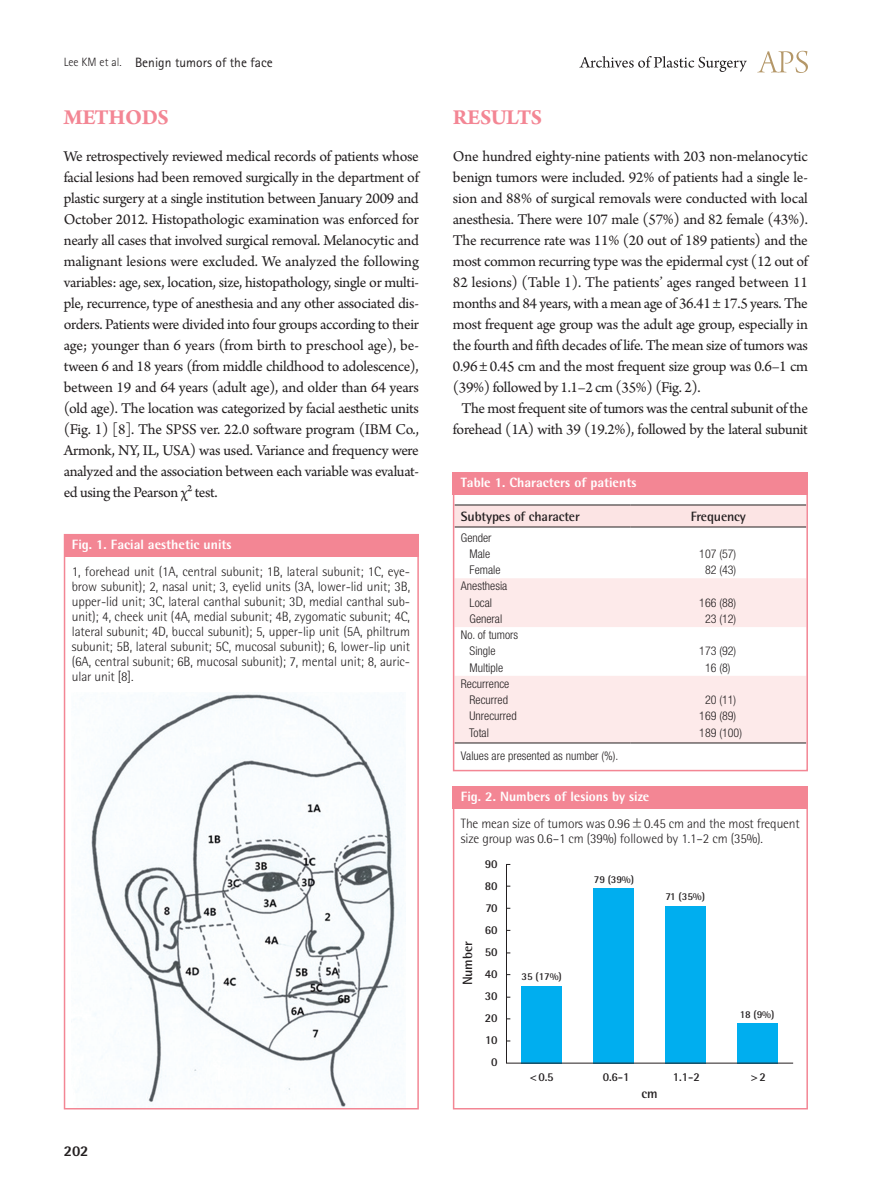
<style>
.page{position:relative;width:893px;height:1191px;background:#fff}
.page>*{position:absolute;margin:0;border:0;box-sizing:border-box;transform-origin:0 0}
.대제목{font:700 22.5px "Arno Pro";letter-spacing:-.02em;color:#f38694}
.본문{font:15.75px/21px "Arno Pro";letter-spacing:-.025em;color:#231f20;text-align:justify}
.t1{font:800 15px "Rotis Semi Sans Std";color:#231f20}
.그림설명{font:300 13.5px/15px "Rotis Semi Sans Std";letter-spacing:-.01em;color:#231f20;text-align:justify}
.표그림제목{font:800 13.5px "Rotis Semi Sans Std";color:#fff}
.하시라_제목{font:13.5px "Rotis Sans Serif Std";color:#231f20}
.표열제목{font:700 13.5px "Rotis Semi Sans Std";letter-spacing:-.01em;color:#231f20}
.그림지문{font:700 13.5px "Rotis Semi Sans Std";letter-spacing:-.01em;color:#231f20}
.표본문{font:300 condensed 12px "Helvetica Neue LT Std";color:#231f20}
.그림지문-2{font:700 12px "Rotis Semi Sans Std";letter-spacing:-.01em;color:#231f20}
.표주석{font:300 condensed 12px "Helvetica Neue LT Std";color:#231f20}
.그림지문-3{font:700 10.5px "Rotis Semi Sans Std";letter-spacing:-.01em;color:#231f20}
.s1{font-weight:300;font-size:12px}
.s2{font-family:"Dotum";font-weight:400}
</style>
<div class="page">
<svg style="left:757px;top:51px;width:51px;height:22px"></svg>
<svg style="left:579px;top:56px;width:168px;height:16px"></svg>
<img style="left:73px;top:692px;width:330px;height:414px">
<div style="left:64px;top:534px;width:355px;height:575px;border:2px solid #f38694"></div>
<div style="left:64px;top:534px;width:354px;height:22px;background:#f38694"></div>
<svg style="left:456px;top:505px;width:349px;height:23px;background:#f2dbdb"></svg>
<svg style="left:456px;top:578px;width:349px;height:164px;fill:#fdeaea"></svg>
<hr style="left:455px;top:504px;width:175px;height:1px;background:#231f20">
<hr style="left:630px;top:504px;width:176px;height:1px;background:#231f20">
<hr style="left:455px;top:526px;width:175px;height:1px;background:#231f20">
<hr style="left:630px;top:526px;width:176px;height:1px;background:#231f20">
<hr style="left:455px;top:742px;width:175px;height:1px;background:#231f20">
<hr style="left:630px;top:742px;width:176px;height:1px;background:#231f20">
<div style="left:453px;top:472px;width:355px;height:23px;background:#f38694"></div>
<div style="left:453px;top:472px;width:355px;height:299px;border:2px solid #f38694"></div>
<div style="left:453px;top:786px;width:355px;height:323px;border:2px solid #f38694"></div>
<div style="left:453px;top:786px;width:355px;height:22px;background:#f38694"></div>
<svg style="left:506px;top:864px;width:288px;height:199px"></svg>
<p class="하시라_제목" style="left:64px;top:54px;width:210px"><span class="s1">Lee KM et al.</span> Benign tumors of the face</p>
<p class="대제목" style="left:64px;top:105px;width:107px">METHODS</p>
<p class="본문" style="left:64px;top:147px;width:357px">We retrospectively reviewed medical records of patients whose facial lesions had been removed surgically in the department of plastic surgery at a single institution between January 2009 and October 2012. Histopathologic examination was enforced for nearly all cases that involved surgical removal. Melanocytic and malignant lesions were excluded. We analyzed the following variables: age, sex, location, size, histopathology, single or multi&shy;ple, recurrence, type of anesthesia and any other associated dis&shy;orders. Patients were divided into four groups according to their age; younger than 6 years (from birth to preschool age), be&shy;tween 6 and 18 years (from middle childhood to adolescence), between 19 and 64 years (adult age), and older than 64 years (old age). The location was categorized by facial aesthetic units (Fig. 1) [8]. The SPSS ver. 22.0 software program (IBM Co., Armonk, NY, IL, USA) was used. Variance and frequency were analyzed and the association between each variable was evaluat&shy;ed using the Pearson χ² test.</p>
<p class="표그림제목" style="left:72px;top:535px;width:161px">Fig. 1. Facial aesthetic units</p>
<p class="그림설명" style="left:72px;top:563px;width:340px">1, forehead unit (1A, central subunit; 1B, lateral subunit; 1C, eye&shy;brow subunit); 2, nasal unit; 3, eyelid units (3A, lower-lid unit; 3B, upper-lid unit; 3C, lateral canthal subunit; 3D, medial canthal sub&shy;unit); 4, cheek unit (4A, medial subunit; 4B, zygomatic subunit; 4C, lateral subunit; 4D, buccal subunit); 5, upper-lip unit (5A, philtrum subunit; 5B, lateral subunit; 5C, mucosal subunit); 6, lower-lip unit (6A, central subunit; 6B, mucosal subunit); 7, mental unit; 8, auric&shy;ular unit [8].</p>
<p class="t1" style="left:64px;top:1141px;width:26px">202</p>
<p class="대제목" style="left:453px;top:105px;width:91px">RESULTS</p>
<p class="본문" style="left:453px;top:147px;width:357px">One hundred eighty-nine patients with 203 non-melanocytic benign tumors were included. 92% of patients had a single le&shy;sion and 88% of surgical removals were conducted with local anesthesia. There were 107 male (57%) and 82 female (43%).<br>The recurrence rate was 11% (20 out of 189 patients) and the most common recurring type was the epidermal cyst (12 out of 82 lesions) (Table 1). The patients’ ages ranged between 11 months and 84 years, with a mean age of 36.41 ± 17.5 years. The most frequent age group was the adult age group, especially in the fourth and fifth decades of life. The mean size of tumors was 0.96 ± 0.45 cm and the most frequent size group was 0.6–1 cm (39%) followed by 1.1–2 cm (35%) (Fig. 2).</p>
<p class="본문" style="left:453px;top:399px;width:357px;text-align:center">The most frequent site of tumors was the central subunit of the forehead (1A) with 39 (19.2%), followed by the lateral subunit</p>
<p class="표그림제목" style="left:461px;top:474px;width:177px">Table 1. Characters of patients</p>
<p class="표열제목" style="left:461px;top:508px;width:120px">Subtypes of character</p>
<p class="표열제목" style="left:691px;top:508px;width:57px">Frequency</p>
<p class="표본문" style="left:461px;top:530px;width:32px">Gender</p>
<p class="표본문" style="left:470px;top:547px;width:22px">Male</p>
<p class="표본문" style="left:699px;top:547px;width:39px">107 (57)</p>
<p class="표본문" style="left:470px;top:563px;width:32px">Female</p>
<p class="표본문" style="left:705px;top:563px;width:33px">82 (43)</p>
<p class="표본문" style="left:461px;top:579px;width:48px">Anesthesia</p>
<p class="표본문" style="left:470px;top:595px;width:24px">Local</p>
<p class="표본문" style="left:699px;top:595px;width:39px">166 (88)</p>
<p class="표본문" style="left:470px;top:612px;width:34px">General</p>
<p class="표본문" style="left:705px;top:612px;width:33px">23 (12)</p>
<p class="표본문" style="left:461px;top:628px;width:59px">No. of tumors</p>
<p class="표본문" style="left:470px;top:644px;width:27px">Single</p>
<p class="표본문" style="left:699px;top:644px;width:39px">173 (92)</p>
<p class="표본문" style="left:470px;top:660px;width:35px">Multiple</p>
<p class="표본문" style="left:705px;top:660px;width:27px">16 (8)</p>
<p class="표본문" style="left:461px;top:677px;width:50px">Recurrence</p>
<p class="표본문" style="left:470px;top:693px;width:40px">Recurred</p>
<p class="표본문" style="left:705px;top:693px;width:33px">20 (11)</p>
<p class="표본문" style="left:470px;top:709px;width:49px">Unrecurred</p>
<p class="표본문" style="left:699px;top:709px;width:39px">169 (89)</p>
<p class="표본문" style="left:469px;top:725px;width:21px">Total</p>
<p class="표본문" style="left:699px;top:725px;width:44px">189 (100)</p>
<p class="표주석" style="left:461px;top:748px;width:159px">Values are presented as number (%).</p>
<p class="표그림제목" style="left:461px;top:787px;width:190px">Fig. 2. Numbers of lesions by size</p>
<p class="그림설명" style="left:461px;top:816px;width:340px">The mean size of tumors was 0.96<span class="s2">±</span>0.45 cm and the most frequent size group was 0.6–1 cm (39%) followed by 1.1–2 cm (35%).</p>
<p class="그림지문" style="left:459px;top:985px;width:45px;rotate:-90deg">Number</p>
<p class="그림지문-2" style="left:485px;top:856px;width:14px">90</p>
<p class="그림지문-2" style="left:485px;top:878px;width:14px">80</p>
<p class="그림지문-2" style="left:485px;top:900px;width:14px">70</p>
<p class="그림지문-2" style="left:485px;top:922px;width:14px">60</p>
<p class="그림지문-2" style="left:485px;top:944px;width:14px">50</p>
<p class="그림지문-2" style="left:485px;top:966px;width:14px">40</p>
<p class="그림지문-2" style="left:485px;top:988px;width:14px">30</p>
<p class="그림지문-2" style="left:485px;top:1010px;width:14px">20</p>
<p class="그림지문-2" style="left:485px;top:1032px;width:14px">10</p>
<p class="그림지문-2" style="left:491px;top:1054px;width:8px">0</p>
<p class="그림지문-3" style="left:522px;top:970px;width:42px">35 (17%)</p>
<p class="그림지문-3" style="left:594px;top:872px;width:42px">79 (39%)</p>
<p class="그림지문-3" style="left:665px;top:890px;width:41px">71 (35%)</p>
<p class="그림지문-2" style="left:530px;top:1069px;width:25px">&lt;0.5</p>
<p class="그림지문-2" style="left:603px;top:1069px;width:28px">0.6-1</p>
<p class="그림지문-2" style="left:673px;top:1069px;width:28px">1.1-2</p>
<p class="그림지문" style="left:642px;top:1085px;width:18px">cm</p>
<p class="그림지문-3" style="left:740px;top:1007px;width:36px">18 (9%)</p>
<p class="그림지문-2" style="left:751px;top:1069px;width:17px">&gt;2</p>
</div>
